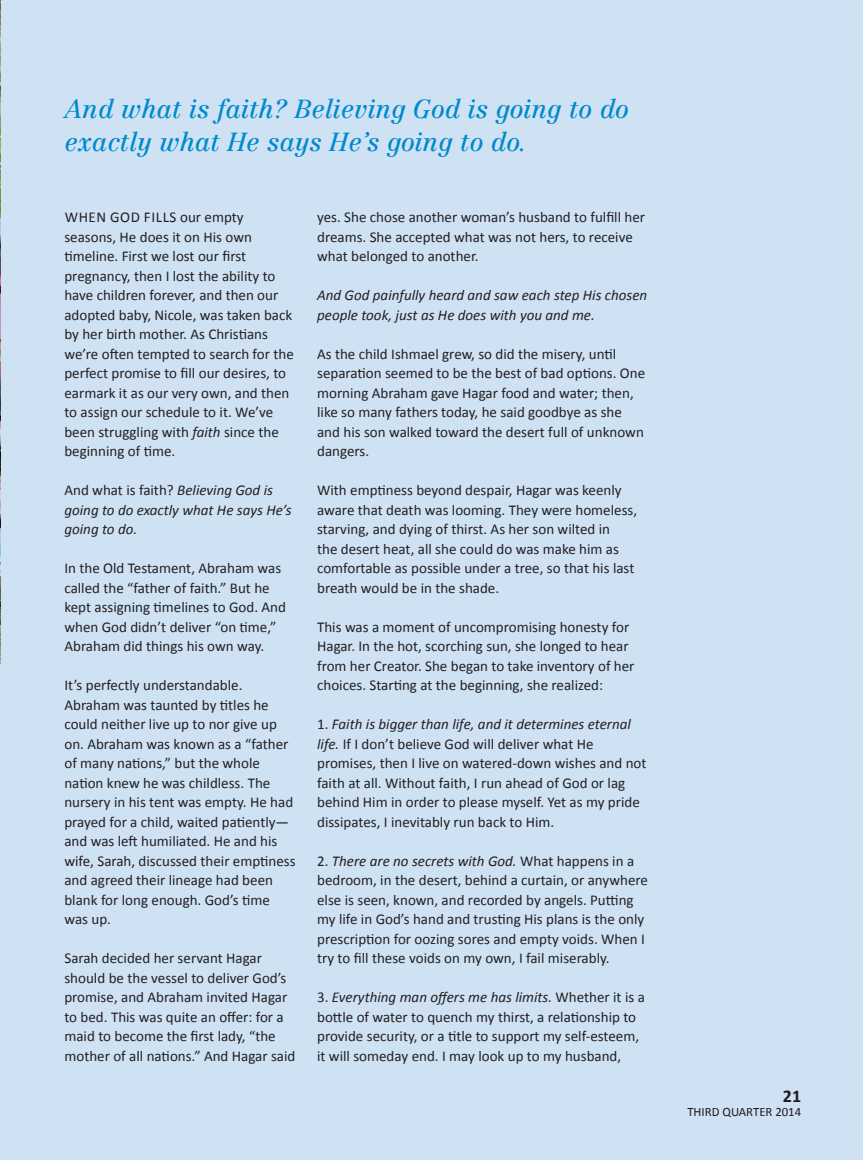
<style>
.page{position:relative;width:863px;height:1160px;background:#fff}
.page>*{position:absolute;margin:0;border:0;box-sizing:border-box;transform-origin:0 0}
.t1{font:25.5px/33px "Centennial Italic Os F";color:#0089cf}
.t2{font:700 18px "Calibri";color:#231f20}
.t3{font:15px/19.5px "Calibri";color:#231f20}
.t4{font:italic 15px/19.5px "Calibri";color:#231f20}
.t5{font:12.75px "Calibri";color:#231f20}
.s1{font-style:italic}
.s2{font-style:normal}
</style>
<div class="page">
<div style="left:1px;top:0;width:862px;height:1160px;background:#cee2f4"></div>
<img style="left:0;top:2px;width:1px;height:662px">
<h1 class="t1" style="left:64px;top:94px;width:566px">And what is faith? Believing God is going to do exactly what He says He’s going to do.</h1>
<p class="t3" style="left:64px;top:209px;width:231px">WHEN GOD FILLS our empty seasons, He does it on His own timeline. First we lost our first pregnancy, then I lost the ability to have children forever, and then our adopted baby, Nicole, was taken back by her birth mother. As Christians we’re often tempted to search for the perfect promise to fill our desires, to earmark it as our very own, and then to assign our schedule to it. We’ve been struggling with <span class="s1">faith</span> since the beginning of time.</p>
<p class="t4" style="left:64px;top:482px;width:229px"><span class="s2">And what is faith?</span> Believing God is going to do exactly what He says He’s going to do.</p>
<p class="t3" style="left:64px;top:560px;width:223px">In the Old Testament, Abraham was called the “father of faith.” But he kept assigning timelines to God. And when God didn’t deliver “on time,” Abraham did things his own way.</p>
<p class="t3" style="left:64px;top:677px;width:233px">It’s perfectly understandable.<br>Abraham was taunted by titles he could neither live up to nor give up on. Abraham was known as a “father of many nations,” but the whole nation knew he was childless. The nursery in his tent was empty. He had prayed for a child, waited patiently— and was left humiliated. He and his wife, Sarah, discussed their emptiness and agreed their lineage had been blank for long enough. God’s time was up.</p>
<p class="t3" style="left:64px;top:950px;width:232px">Sarah decided her servant Hagar should be the vessel to deliver God’s promise, and Abraham invited Hagar to bed. This was quite an offer: for a maid to become the first lady, “the mother of all nations.” And Hagar said</p>
<p class="t3" style="left:317px;top:209px;width:329px">yes. She chose another woman’s husband to fulfill her dreams. She accepted what was not hers, to receive what belonged to another.</p>
<p class="t4" style="left:317px;top:287px;width:332px">And God painfully heard and saw each step His chosen people took, just as He does with you and me.</p>
<p class="t3" style="left:317px;top:345px;width:329px">As the child Ishmael grew, so did the misery, until separation seemed to be the best of bad options. One morning Abraham gave Hagar food and water; then, like so many fathers today, he said goodbye as she and his son walked toward the desert full of unknown dangers.</p>
<p class="t3" style="left:317px;top:482px;width:321px">With emptiness beyond despair, Hagar was keenly aware that death was looming. They were homeless, starving, and dying of thirst. As her son wilted in<br>the desert heat, all she could do was make him as comfortable as possible under a tree, so that his last breath would be in the shade.</p>
<p class="t3" style="left:317px;top:618px;width:319px">This was a moment of uncompromising honesty for Hagar. In the hot, scorching sun, she longed to hear from her Creator. She began to take inventory of her choices. Starting at the beginning, she realized:</p>
<p class="t3" style="left:317px;top:716px;width:331px">1. <span class="s1">Faith is bigger than life, and it determines eternal life.</span> If I don’t believe God will deliver what He promises, then I live on watered-down wishes and not faith at all. Without faith, I run ahead of God or lag behind Him in order to please myself. Yet as my pride dissipates, I inevitably run back to Him.</p>
<p class="t3" style="left:317px;top:852px;width:332px">2. <span class="s1">There are no secrets with God.</span> What happens in a bedroom, in the desert, behind a curtain, or anywhere else is seen, known, and recorded by angels. Putting my life in God’s hand and trusting His plans is the only prescription for oozing sores and empty voids. When I try to fill these voids on my own, I fail miserably.</p>
<p class="t3" style="left:317px;top:989px;width:329px">3. <span class="s1">Everything man offers me has limits.</span> Whether it is a bottle of water to quench my thirst, a relationship to provide security, or a title to support my self-esteem, it will someday end. I may look up to my husband,</p>
<p class="t2" style="left:783px;top:1089px;width:20px">21</p>
<p class="t5" style="left:687px;top:1107px;width:115px">THIRD QUARTER 2014</p>
</div>
